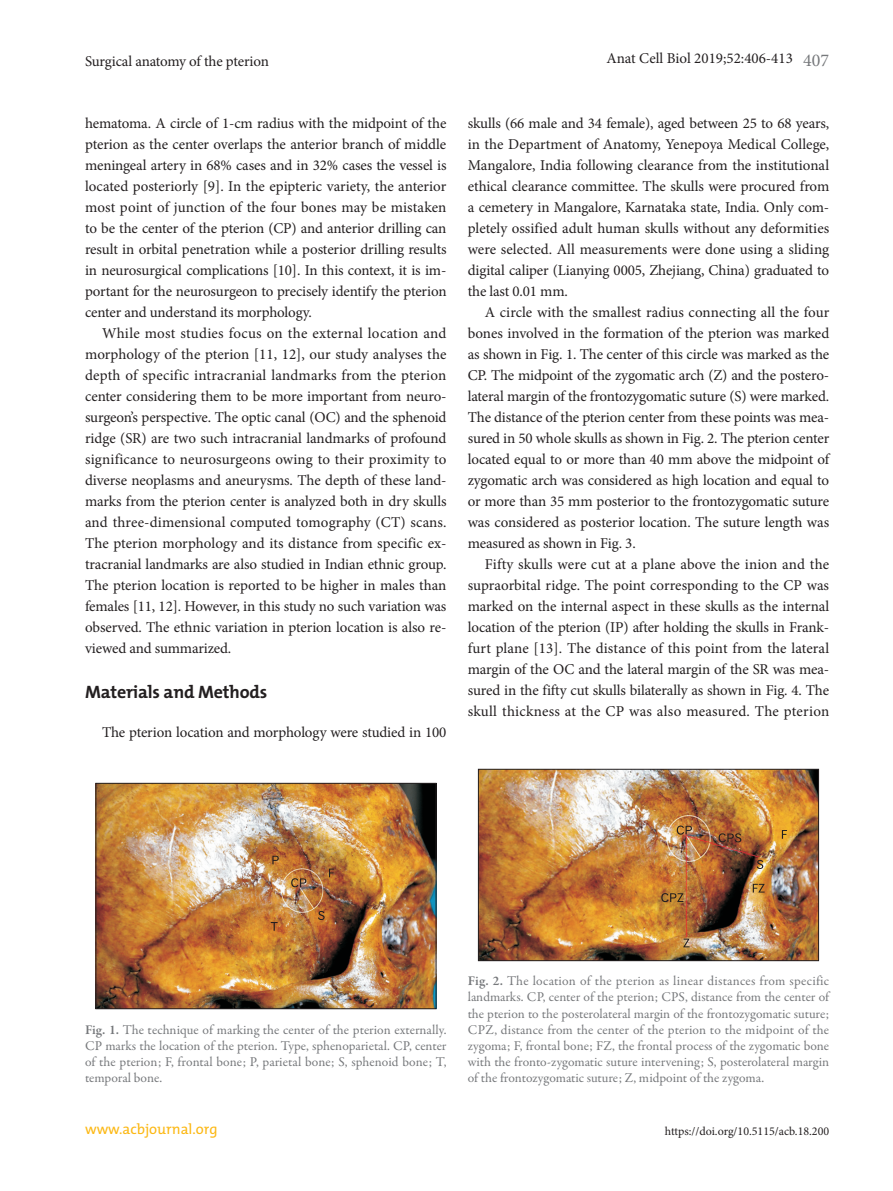
<style>
.page{position:relative;width:893px;height:1191px;background:#fff}
.page>*{position:absolute;margin:0;border:0;box-sizing:border-box;transform-origin:0 0}
.t1{font:700 18px "The Mix";letter-spacing:-.01em;color:#231f20}
.t2{font:15px/21px "Minion Pro";letter-spacing:-.01em;color:#231f20;text-align:justify}
.t3{font:14.7px "The Mix";color:#fcb814}
.t4{font:13.5px/16.2px "Garamond Premr Pro";color:#76787b;text-align:justify}
.t5{font:12px "Minion Pro";color:#231f20}
.s1{font-size:18px;color:#76787b}
.s2{font-weight:600}
</style>
<div class="page">
<img style="left:98px;top:785px;width:336px;height:222px">
<div style="left:96px;top:783px;width:340px;height:226px;border:1px solid #231f20"></div>
<svg style="left:272px;top:855px;width:7px;height:9px"></svg>
<svg style="left:291px;top:878px;width:15px;height:9px"></svg>
<svg style="left:329px;top:868px;width:5px;height:9px"></svg>
<svg style="left:318px;top:911px;width:7px;height:9px"></svg>
<svg style="left:271px;top:922px;width:7px;height:8px"></svg>
<img style="left:480px;top:771px;width:337px;height:188px">
<div style="left:478px;top:769px;width:341px;height:192px;border:1px solid #231f20"></div>
<svg style="left:757px;top:860px;width:6px;height:9px"></svg>
<svg style="left:782px;top:830px;width:5px;height:8px"></svg>
<svg style="left:677px;top:825px;width:15px;height:9px"></svg>
<svg style="left:719px;top:833px;width:22px;height:9px"></svg>
<svg style="left:661px;top:893px;width:22px;height:9px"></svg>
<svg style="left:683px;top:938px;width:6px;height:9px"></svg>
<svg style="left:753px;top:884px;width:12px;height:8px"></svg>
<p class="t2" style="left:85px;top:50px;width:185px">Surgical anatomy of the pterion</p>
<p class="t2" style="left:85px;top:113px;width:363px">hematoma. A circle of 1-cm radius with the midpoint of the pterion as the center overlaps the anterior branch of middle meningeal artery in 68% cases and in 32% cases the vessel is located posteriorly [9]. In the epipteric variety, the anterior most point of junction of the four bones may be mistaken to be the center of the pterion (CP) and anterior drilling can result in orbital penetration while a posterior drilling results in neurosurgical complications [10]. In this context, it is im&shy;portant for the neurosurgeon to precisely identify the pterion center and understand its morphology.</p>
<p class="t2" style="left:85px;top:323px;width:363px;text-indent:17px">While most studies focus on the external location and morphology of the pterion [11, 12], our study analyses the depth of specific intracranial landmarks from the pterion center considering them to be more important from neuro&shy;surgeon’s perspective. The optic canal (OC) and the sphenoid ridge (SR) are two such intracranial landmarks of profound significance to neurosurgeons owing to their proximity to diverse neoplasms and aneurysms. The depth of these land&shy;marks from the pterion center is analyzed both in dry skulls and three-dimensional computed tomography (CT) scans.<br>The pterion morphology and its distance from specific ex&shy;tracranial landmarks are also studied in Indian ethnic group.<br>The pterion location is reported to be higher in males than females [11, 12]. However, in this study no such variation was observed. The ethnic variation in pterion location is also re&shy;viewed and summarized.</p>
<p class="t1" style="left:85px;top:677px;width:184px">Materials and Methods</p>
<p class="t2" style="left:102px;top:722px;width:346px">The pterion location and morphology were studied in 100</p>
<p class="t2" style="left:606px;top:48px;width:224px">Anat Cell Biol 2019;52:406-413 <span class="s1">407</span></p>
<p class="t2" style="left:468px;top:113px;width:363px">skulls (66 male and 34 female), aged between 25 to 68 years, in the Department of Anatomy, Yenepoya Medical College, Mangalore, India following clearance from the institutional ethical clearance committee. The skulls were procured from a cemetery in Mangalore, Karnataka state, India. Only com&shy;pletely ossified adult human skulls without any deformities were selected. All measurements were done using a sliding digital caliper (Lianying 0005, Zhejiang, China) graduated to the last 0.01 mm.</p>
<p class="t2" style="left:468px;top:302px;width:363px;text-indent:17px">A circle with the smallest radius connecting all the four bones involved in the formation of the pterion was marked as shown in Fig. 1. The center of this circle was marked as the CP. The midpoint of the zygomatic arch (Z) and the postero&shy;lateral margin of the frontozygomatic suture (S) were marked.<br>The distance of the pterion center from these points was mea&shy;sured in 50 whole skulls as shown in Fig. 2. The pterion center located equal to or more than 40 mm above the midpoint of zygomatic arch was considered as high location and equal to or more than 35 mm posterior to the frontozygomatic suture was considered as posterior location. The suture length was measured as shown in Fig. 3.</p>
<p class="t2" style="left:468px;top:554px;width:363px;text-indent:17px">Fifty skulls were cut at a plane above the inion and the supraorbital ridge. The point corresponding to the CP was marked on the internal aspect in these skulls as the internal location of the pterion (IP) after holding the skulls in Frank&shy;furt plane [13]. The distance of this point from the lateral margin of the OC and the lateral margin of the SR was mea&shy;sured in the fifty cut skulls bilaterally as shown in Fig. 4. The skull thickness at the CP was also measured. The pterion</p>
<p class="t4" style="left:85px;top:1021px;width:363px"><span class="s2">Fig. 1.</span> The technique of marking the center of the pterion externally.<br>CP marks the location of the pterion. Type, sphenoparietal. CP, center of the pterion; F, frontal bone; P, parietal bone; S, sphenoid bone; T, temporal bone.</p>
<p class="t3" style="left:85px;top:1117px;width:134px">www.acbjournal.org</p>
<p class="t4" style="left:468px;top:973px;width:363px"><span class="s2">Fig. 2.</span> The location of the pterion as linear distances from specific landmarks. CP, center of the pterion; CPS, distance from the center of the pterion to the posterolateral margin of the frontozygomatic suture; CPZ, distance from the center of the pterion to the midpoint of the zygoma; F, frontal bone; FZ, the frontal process of the zygomatic bone with the fronto-zygomatic suture intervening; S, posterolateral margin of the frontozygomatic suture; Z, midpoint of the zygoma.</p>
<p class="t5" style="left:665px;top:1123px;width:166px">https://doi.org/10.5115/acb.18.200</p>
</div>
